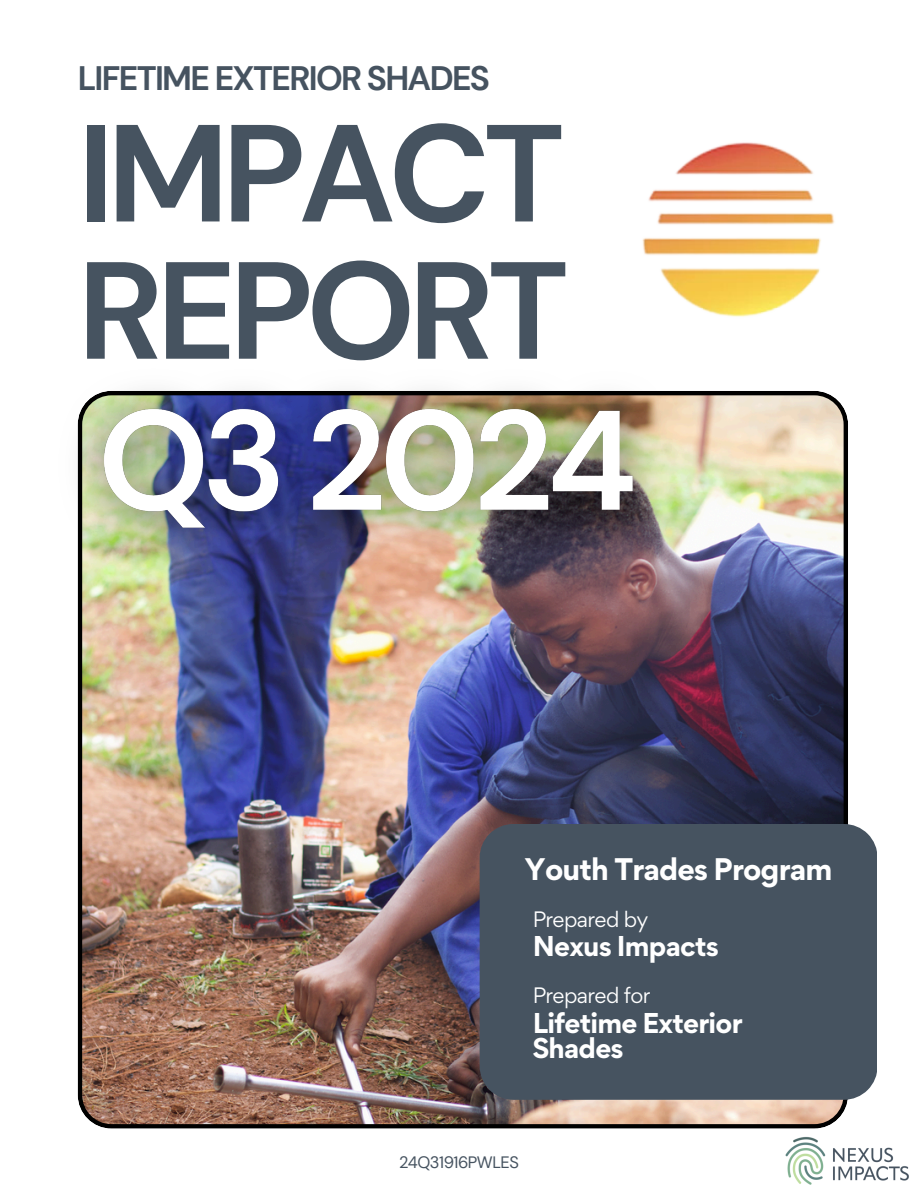
<style>
.page{position:relative;width:918px;height:1188px;background:#fff}
.page>*{position:absolute;margin:0;border:0;box-sizing:border-box;transform-origin:0 0}
.t1{font:700 137.85px/137.2px "DM Sans";letter-spacing:-.05em;color:#465360}
.t2{font:700 33.9px "DM Sans";letter-spacing:-.05em;color:#465360}
.t3{font:700 27.9px "Gordita";letter-spacing:-.03em;color:#fff}
.t4{font:700 25.5px/24.8px "Gordita";letter-spacing:-.03em;color:#fff}
.t5{font:19.95px "Gordita";letter-spacing:-.03em;color:#fff}
.t6{font:16.5px "DM Sans";letter-spacing:-.03em;color:#465360}
</style>
<div class="page">
<img style="left:78px;top:391px;width:770px;height:738px">
<div style="left:480px;top:824px;width:397px;height:276px;background:#465360"></div>
<img style="left:785px;top:1136px;width:124px;height:49px">
<img style="left:77px;top:390px;width:617px;height:203px">
<img style="left:642px;top:142px;width:193px;height:175px">
<p class="t2" style="left:78px;top:56px;width:414px">LIFETIME EXTERIOR SHADES</p>
<h1 class="t1" style="left:78px;top:106px;width:493px">IMPACT<br>REPORT</h1>
<h3 class="t3" style="left:525px;top:850px;width:309px">Youth Trades Program</h3>
<h3 class="t5" style="left:533px;top:905px;width:117px">Prepared by</h3>
<h3 class="t4" style="left:533px;top:933px;width:188px">Nexus Impacts</h3>
<h4 class="t5" style="left:533px;top:982px;width:119px">Prepared for</h4>
<h4 class="t4" style="left:533px;top:1010px;width:211px">Lifetime Exterior<br>Shades</h4>
<p class="t6" style="left:399px;top:1152px;width:121px">24Q31916PWLES</p>
</div>
